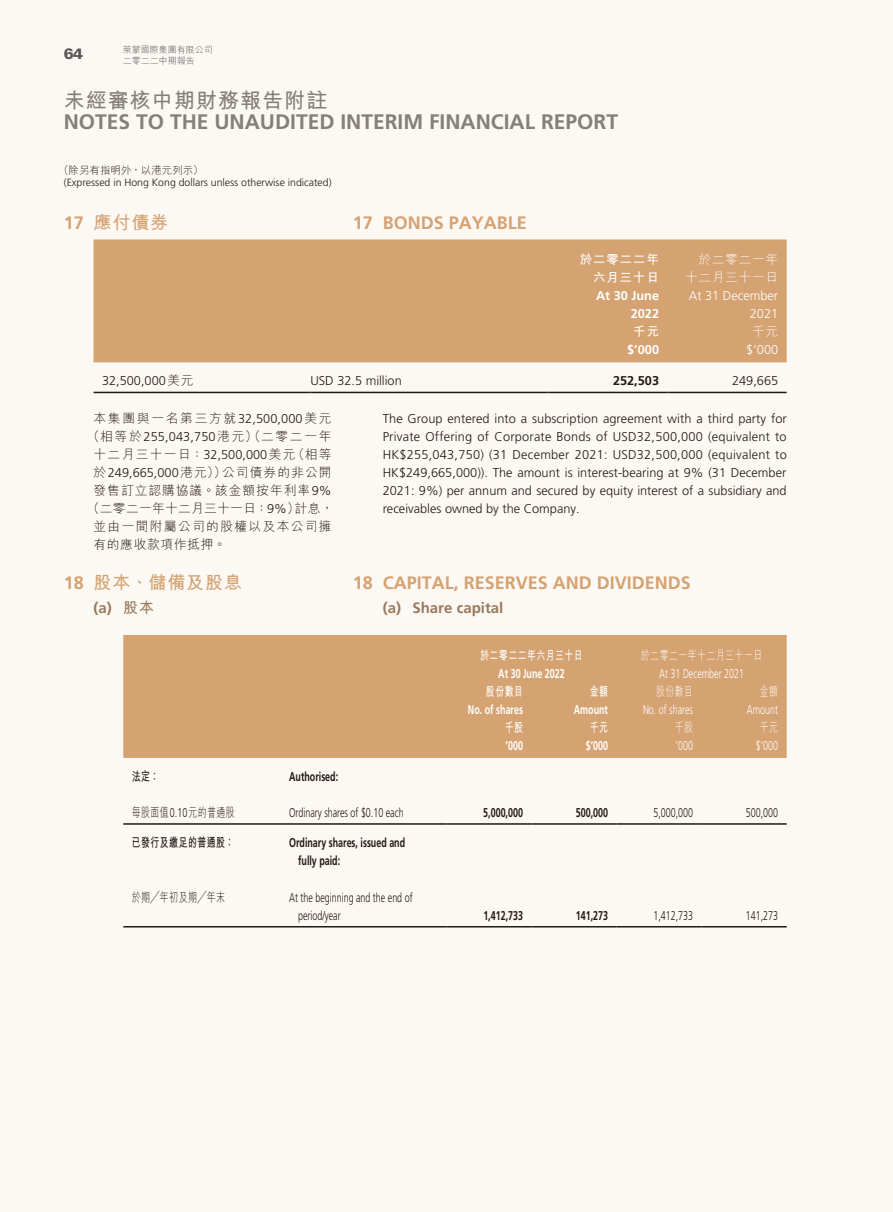
<style>
.page{position:relative;width:893px;height:1212px;background:#fcf8f3}
.page>*{position:absolute;margin:0;border:0;box-sizing:border-box;transform-origin:0 0}
.t1{font:700 21px "Frutiger LT Std";color:#857f7a}
.t2{font:700 21px "M Hei HK";letter-spacing:.05em;color:#857f7a}
.t3{font:700 18px "Frutiger LT Std";color:#d5a272}
.t4{font:700 18px "M Hei HK";letter-spacing:.05em;color:#d5a272}
.t5{font:700 15px "Frutiger LT Std";color:#9a7a5b}
.t6{font:900 15px "Univers LT Std";color:#595857}
.t7{font:300 12.75px/18px "Frutiger LT Std";color:#231916;text-align:justify}
.t8{font:300 12.75px/18px "Frutiger LT Std";color:#231916;scale:.7 1}
.t9{font:700 12.75px/18px "Frutiger LT Std";color:#231916;scale:.7 1}
.t10{font:300 12.75px "M Hei HK";letter-spacing:.135em;color:#231916}
.t11{font:300 12.75px "M Hei HK";letter-spacing:.085em;color:#231916}
.t12{font:300 12.75px "Frutiger LT Std";color:#fff;scale:.7 1}
.t13{font:300 12.75px "M Hei HK";letter-spacing:.105em;color:#231916}
.t14{font:700 12.75px "Frutiger LT Std";color:#fff;scale:.7 1}
.t15{font:300 12.75px "M Hei HK";letter-spacing:.05em;color:#fff;scale:.7 1}
.t16{font:300 12.75px/18px "Frutiger LT Std";color:#fff;text-align:right}
.t17{font:700 12.75px "M Hei HK";letter-spacing:.05em;color:#fff;scale:.7 1}
.t18{font:300 12.75px "M Hei HK";letter-spacing:.025em;color:#231916}
.t19{font:700 12.75px/18px "Frutiger LT Std";color:#fff;text-align:right}
.t20{font:300 12.75px/18px "M Hei HK";letter-spacing:.05em;color:#fff;text-align:right}
.t21{font:700 12.75px "M Hei HK";letter-spacing:.05em;color:#231916;scale:.7 1}
.t22{font:700 12.75px/18px "M Hei HK";letter-spacing:.05em;color:#fff;text-align:right}
.t23{font:300 12.75px "M Hei HK";letter-spacing:.05em;color:#231916;scale:.7 1}
.t24{font:300 12.75px "M Hei HK";letter-spacing:.05em;color:#231916}
.t25{font:300 12.75px "M Hei HK";letter-spacing:.085em;color:#231916;scale:.7 1}
.t26{font:700 12.75px "Frutiger LT Std";color:#231916}
.t27{font:300 10.5px "Frutiger LT Std";color:#231916}
.t28{font:300 10.5px "M Hei HK";color:#231916}
.t29{font:300 9px/10.8px "M Hei HK";color:#595857}
.s1{font-family:"Frutiger LT Std"}
.s2{font-family:"M Hei HK"}
</style>
<div class="page">
<div style="left:94px;top:239px;width:693px;height:123px;background:#d5a272"></div>
<hr style="left:94px;top:392px;width:216px;height:1px;background:#231916">
<hr style="left:310px;top:392px;width:239px;height:1px;background:#231916">
<hr style="left:549px;top:392px;width:119px;height:1px;background:#231916">
<hr style="left:668px;top:392px;width:119px;height:1px;background:#231916">
<div style="left:123px;top:635px;width:664px;height:123px;background:#d5a272"></div>
<hr style="left:123px;top:823px;width:162px;height:2px;background:#231916">
<hr style="left:285px;top:823px;width:161px;height:2px;background:#231916">
<hr style="left:446px;top:823px;width:85px;height:2px;background:#231916">
<hr style="left:531px;top:823px;width:86px;height:2px;background:#231916">
<hr style="left:617px;top:823px;width:85px;height:2px;background:#231916">
<hr style="left:702px;top:823px;width:85px;height:2px;background:#231916">
<hr style="left:123px;top:926px;width:162px;height:1px;background:#231916">
<hr style="left:285px;top:926px;width:161px;height:1px;background:#231916">
<hr style="left:446px;top:926px;width:85px;height:1px;background:#231916">
<hr style="left:531px;top:926px;width:86px;height:1px;background:#231916">
<hr style="left:617px;top:926px;width:85px;height:1px;background:#231916">
<hr style="left:702px;top:926px;width:85px;height:1px;background:#231916">
<p class="t6" style="left:64px;top:44px;width:21px">64</p>
<p class="t29" style="left:123px;top:44px;width:91px">萊蒙國際集團有限公司二零二二中期報告</p>
<h1 class="t2" style="left:64px;top:85px;width:265px">未經審核中期財務報告附註</h1>
<h1 class="t1" style="left:64px;top:109px;width:556px">NOTES TO THE UNAUDITED INTERIM FINANCIAL REPORT</h1>
<p class="t28" style="left:59px;top:164px;width:146px">（除另有指明外，以港元列示）</p>
<p class="t27" style="left:64px;top:177px;width:269px">(Expressed in Hong Kong dollars unless otherwise indicated)</p>
<h2 class="t4" style="left:64px;top:209px;width:106px"><span class="s1">17</span> 應付債券</h2>
<h2 class="t3" style="left:353px;top:212px;width:175px">17 BONDS PAYABLE</h2>
<p class="t22" style="left:579px;top:250px;width:81px">於二零二二年六月三十日</p>
<p class="t20" style="left:685px;top:250px;width:95px">於二零二一年十二月三十一日</p>
<p class="t19" style="left:596px;top:287px;width:65px">At 30 June<br>2022</p>
<p class="t16" style="left:689px;top:287px;width:91px">At 31 December<br>2021</p>
<p class="t22" style="left:633px;top:322px;width:28px">千元</p>
<p class="t20" style="left:752px;top:322px;width:28px">千元</p>
<p class="t19" style="left:627px;top:341px;width:33px">$’000</p>
<p class="t16" style="left:746px;top:341px;width:33px">$’000</p>
<p class="t7" style="left:102px;top:372px;width:93px">32,500,000<span class="s2">美元</span></p>
<p class="t7" style="left:310px;top:372px;width:93px">USD 32.5 million</p>
<p class="t26" style="left:613px;top:373px;width:48px">252,503</p>
<p class="t7" style="left:732px;top:372px;width:48px">249,665</p>
<p class="t7" style="left:383px;top:409px;width:406px">The Group entered into a subscription agreement with a third party for Private Offering of Corporate Bonds of USD32,500,000 (equivalent to HK$255,043,750) (31 December 2021: USD32,500,000 (equivalent to HK$249,665,000)). The amount is interest-bearing at 9% (31 December 2021: 9%) per annum and secured by equity interest of a subsidiary and receivables owned by the Company.</p>
<p class="t10" style="left:94px;top:411px;width:240px">本集團與一名第三方就<span class="s1">32,500,000</span>美元</p>
<p class="t10" style="left:87px;top:429px;width:246px">（相等於<span class="s1">255,043,750</span>港元）（二零二一年</p>
<p class="t13" style="left:94px;top:447px;width:240px">十二月三十一日：<span class="s1">32,500,000</span>美元（相等</p>
<p class="t11" style="left:94px;top:465px;width:240px">於<span class="s1">249,665,000</span>港元））公司債券的非公開</p>
<p class="t11" style="left:94px;top:483px;width:240px">發售訂立認購協議。該金額按年利率<span class="s1">9%</span></p>
<p class="t18" style="left:87px;top:501px;width:248px">（二零二一年十二月三十一日：<span class="s1">9%</span>）計息，</p>
<p class="t13" style="left:94px;top:519px;width:240px">並由一間附屬公司的股權以及本公司擁</p>
<p class="t24" style="left:94px;top:537px;width:134px">有的應收款項作抵押。</p>
<h2 class="t4" style="left:64px;top:570px;width:180px"><span class="s1">18</span> 股本、儲備及股息</h2>
<p class="t5" style="left:94px;top:599px;width:62px">(a) <span class="s2">股本</span></p>
<h2 class="t3" style="left:353px;top:572px;width:339px">18 CAPITAL, RESERVES AND DIVIDENDS</h2>
<p class="t5" style="left:383px;top:599px;width:122px">(a) Share capital</p>
<p class="t17" style="left:480px;top:646px;width:148px">於二零二二年六月三十日</p>
<p class="t15" style="left:641px;top:649px;width:175px">於二零二一年十二月三十一日</p>
<p class="t14" style="left:498px;top:666px;width:96px">At 30 June 2022</p>
<p class="t12" style="left:659px;top:666px;width:123px">At 31 December 2021</p>
<p class="t17" style="left:486px;top:682px;width:54px">股份數目</p>
<p class="t17" style="left:590px;top:682px;width:28px">金額</p>
<p class="t15" style="left:656px;top:685px;width:54px">股份數目</p>
<p class="t15" style="left:760px;top:685px;width:28px">金額</p>
<p class="t14" style="left:468px;top:702px;width:80px">No. of shares</p>
<p class="t14" style="left:574px;top:702px;width:50px">Amount</p>
<p class="t12" style="left:643px;top:702px;width:73px">No. of shares</p>
<p class="t12" style="left:747px;top:702px;width:46px">Amount</p>
<p class="t17" style="left:505px;top:718px;width:28px">千股</p>
<p class="t17" style="left:590px;top:718px;width:28px">千元</p>
<p class="t15" style="left:675px;top:721px;width:28px">千股</p>
<p class="t15" style="left:760px;top:721px;width:28px">千元</p>
<p class="t14" style="left:506px;top:738px;width:26px">’000</p>
<p class="t14" style="left:586px;top:738px;width:33px">$’000</p>
<p class="t12" style="left:676px;top:738px;width:26px">’000</p>
<p class="t12" style="left:756px;top:738px;width:33px">$’000</p>
<p class="t21" style="left:132px;top:767px;width:40px">法定：</p>
<p class="t9" style="left:289px;top:767px;width:72px">Authorised:</p>
<p class="t23" style="left:132px;top:805px;width:149px">每股面值<span class="s1">0.10</span>元的普通股</p>
<p class="t8" style="left:289px;top:803px;width:165px">Ordinary shares of $0.10 each</p>
<p class="t9" style="left:483px;top:803px;width:58px">5,000,000</p>
<p class="t9" style="left:576px;top:803px;width:48px">500,000</p>
<p class="t8" style="left:653px;top:803px;width:58px">5,000,000</p>
<p class="t8" style="left:746px;top:803px;width:48px">500,000</p>
<p class="t21" style="left:132px;top:833px;width:147px">已發行及繳足的普通股：</p>
<p class="t9" style="left:298px;top:834px;width:155px;text-indent:-9px">Ordinary shares, issued and fully paid:</p>
<p class="t25" style="left:132px;top:890px;width:135px">於期╱年初及期╱年末</p>
<p class="t8" style="left:298px;top:888px;width:165px;text-indent:-9px">At the beginning and the end of period/year</p>
<p class="t9" style="left:483px;top:906px;width:58px">1,412,733</p>
<p class="t9" style="left:576px;top:906px;width:48px">141,273</p>
<p class="t8" style="left:653px;top:906px;width:58px">1,412,733</p>
<p class="t8" style="left:746px;top:906px;width:48px">141,273</p>
</div>
